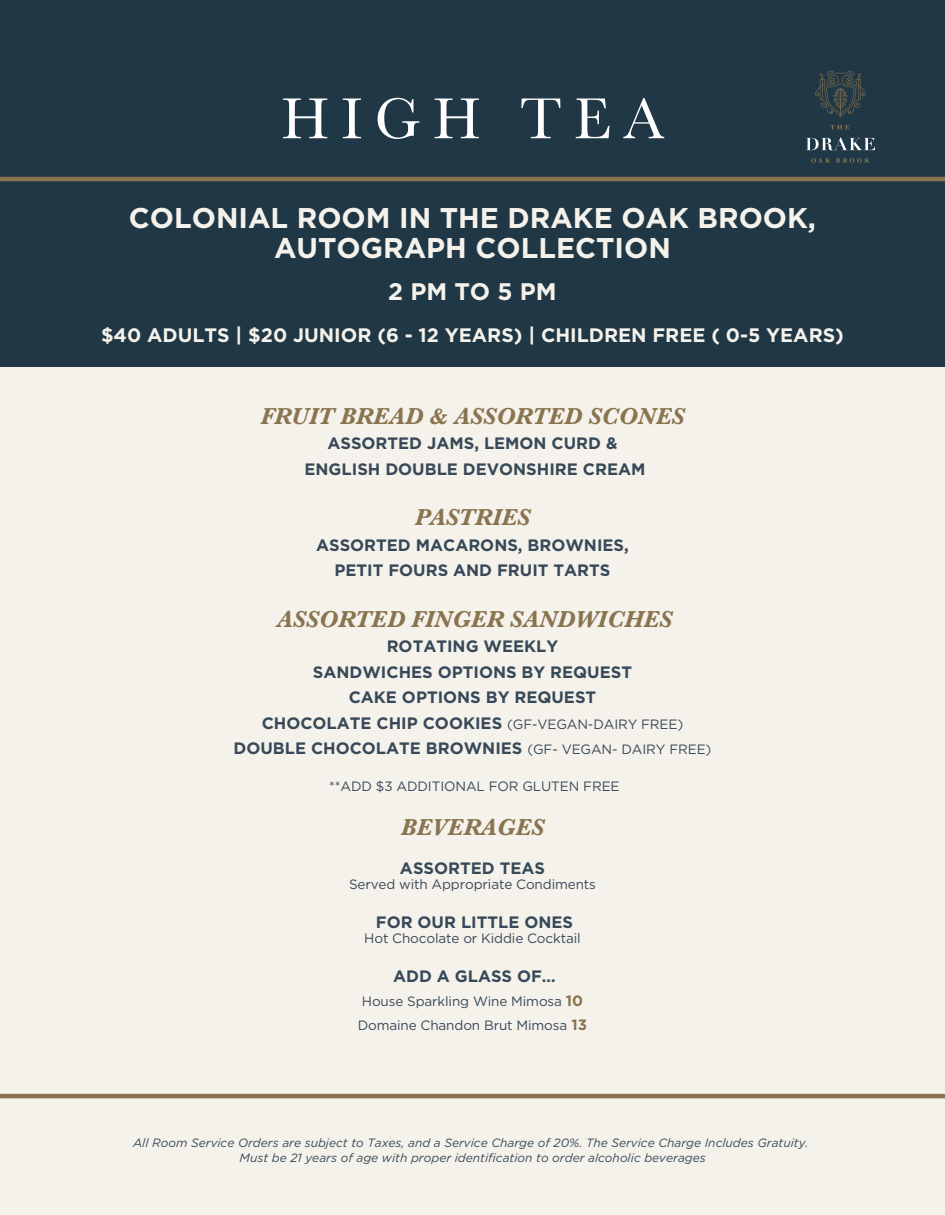
<style>
.page{position:relative;width:945px;height:1215px;background:#f5f2eb}
.page>*{position:absolute;margin:0;border:0;box-sizing:border-box;transform-origin:0 0}
.t1{font:60px "Baskerville";letter-spacing:.2em;color:#fff}
.t2{font:700 28.5px/30px "Gotham";color:#f5f2eb;text-align:center}
.t3{font:italic 700 24px "Baskerville";color:#89744f}
.t4{font:700 24px "Gotham";color:#f5f2eb}
.t5{font:700 19.5px "Gotham";color:#f5f2eb}
.t6{font:700 16.5px/25.5px "Gotham";color:#374958;text-align:center}
.t7{font:13.5px/24px "Gotham";letter-spacing:-.01em;color:#374958;text-align:center}
.t8{font:italic 12px/15px "Gotham";color:#374958;text-align:center}
.s1{font-weight:400;font-size:13.5px}
.s2{font-weight:700;font-size:15px;color:#89744f}
</style>
<div class="page">
<div style="left:0;top:0;width:945px;height:367px;background:#203746"></div>
<svg style="left:806px;top:137px;width:69px;height:13px"></svg>
<svg style="left:815px;top:70px;width:51px;height:48px"></svg>
<svg style="left:830px;top:125px;width:19px;height:4px"></svg>
<svg style="left:811px;top:158px;width:59px;height:5px"></svg>
<hr style="left:0;top:177px;width:945px;height:4px;background:#89744f">
<hr style="left:0;top:1094px;width:945px;height:4px;background:#89744f">
<h1 class="t1" style="left:281px;top:81px;width:384px">HIGH TEA</h1>
<h2 class="t2" style="left:129px;top:202px;width:689px">COLONIAL ROOM IN THE DRAKE OAK BROOK,<br>AUTOGRAPH COLLECTION</h2>
<h3 class="t4" style="left:388px;top:277px;width:170px">2 PM TO 5 PM</h3>
<p class="t5" style="left:101px;top:324px;width:744px">$40 ADULTS | $20 JUNIOR (6 - 12 YEARS) | CHILDREN FREE ( 0-5 YEARS)</p>
<h3 class="t3" style="left:261px;top:400px;width:426px">FRUIT BREAD &amp; ASSORTED SCONES</h3>
<p class="t6" style="left:305px;top:430px;width:342px">ASSORTED JAMS, LEMON CURD &amp;<br>ENGLISH DOUBLE DEVONSHIRE CREAM</p>
<h3 class="t3" style="left:415px;top:501px;width:117px">PASTRIES</h3>
<p class="t6" style="left:316px;top:532px;width:314px">ASSORTED MACARONS, BROWNIES,<br>PETIT FOURS AND FRUIT TARTS</p>
<h3 class="t3" style="left:277px;top:602px;width:397px">ASSORTED FINGER SANDWICHES</h3>
<p class="t6" style="left:234px;top:633px;width:479px">ROTATING WEEKLY<br>SANDWICHES OPTIONS BY REQUEST<br>CAKE OPTIONS BY REQUEST<br>CHOCOLATE CHIP COOKIES <span class="s1">(GF-VEGAN-DAIRY FREE)<br></span>DOUBLE CHOCOLATE BROWNIES <span class="s1">(GF- VEGAN- DAIRY FREE)</span></p>
<p class="t7" style="left:329px;top:774px;width:292px">**ADD $3 ADDITIONAL FOR GLUTEN FREE</p>
<h3 class="t3" style="left:401px;top:810px;width:145px">BEVERAGES</h3>
<p class="t6" style="left:400px;top:855px;width:147px">ASSORTED TEAS</p>
<p class="t7" style="left:349px;top:872px;width:248px">Served with Appropriate Condiments</p>
<p class="t6" style="left:376px;top:909px;width:199px">FOR OUR LITTLE ONES</p>
<p class="t7" style="left:364px;top:926px;width:218px">Hot Chocolate or Kiddie Cocktail</p>
<p class="t6" style="left:393px;top:963px;width:164px">ADD A GLASS OF…</p>
<p class="t7" style="left:358px;top:989px;width:231px">House Sparkling Wine Mimosa <span class="s2">10<br></span>Domaine Chandon Brut Mimosa <span class="s2">13</span></p>
<p class="t8" style="left:133px;top:1135px;width:677px">All Room Service Orders are subject to Taxes, and a Service Charge of 20%. The Service Charge Includes Gratuity.<br>Must be 21 years of age with proper identification to order alcoholic beverages</p>
</div>
